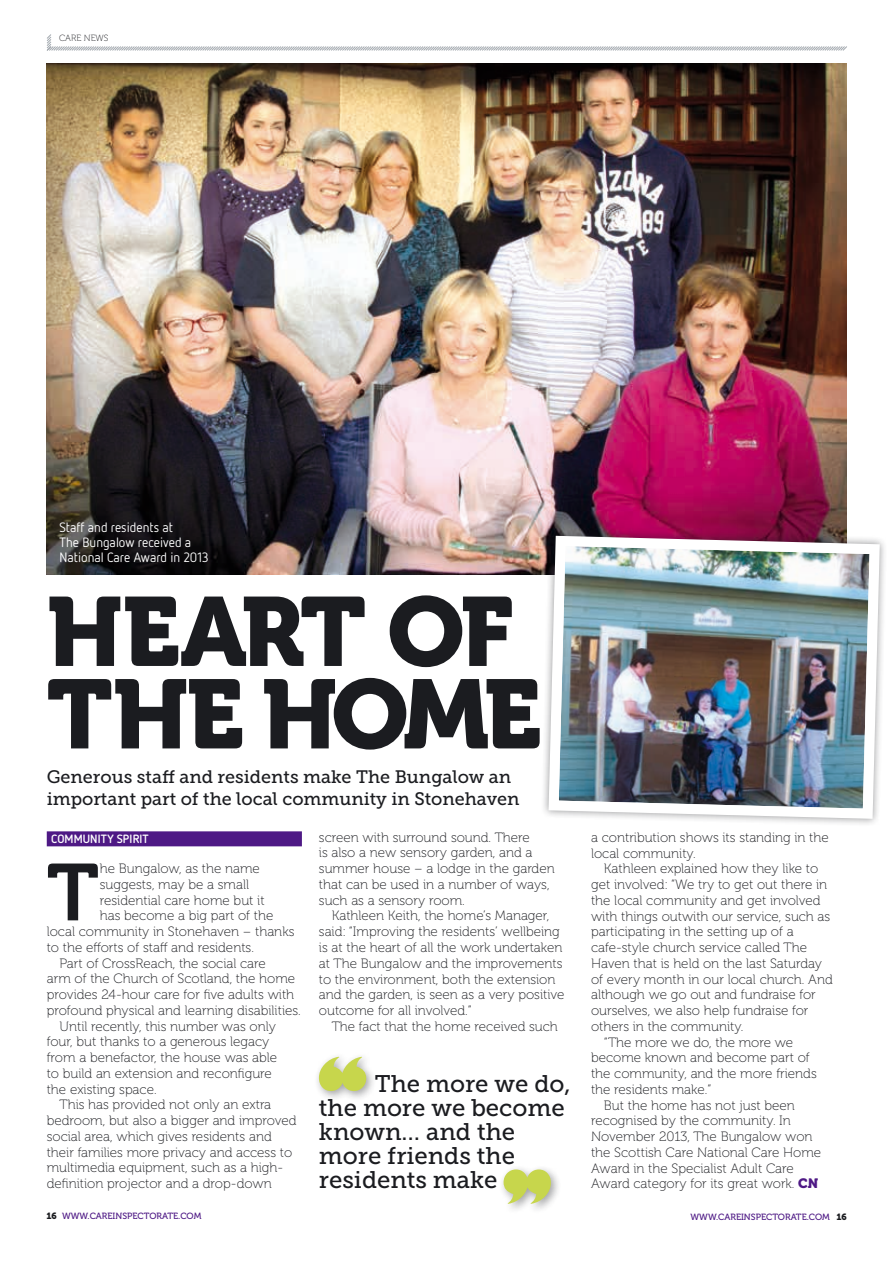
<style>
.page{position:relative;width:893px;height:1263px;background:#fff}
.page>*{position:absolute;margin:0;border:0;box-sizing:border-box;transform-origin:0 0}
.t1{font:97.05px/82.5px "Museo 900";letter-spacing:-.045em;color:#1b1c20}
.t2{font:80.1px "Museo 700";color:#1b1c20}
.t3{font:24px/24px "Museo Slab 500";color:#1b1c20}
.t4{font:18px/21.6px "Museo Slab 500";color:#1b1c20}
.t5{font:13.5px/15.8px "Museo 100";color:#1b1c20}
.t6{font:13.5px/15px "Netto OT";color:#fff}
.t7{font:700 12px "Netto OT";letter-spacing:.01em;color:#fff}
.t8{font:9px "Museo 500";color:#4e1985}
.t9{font:9px "Museo 100";color:#1b1c20}
.s1{font-family:"Museo 900";color:#4e1985}
.s2{font-family:"Museo 900";color:#1b1c20}
</style>
<div class="page">
<svg style="left:46px;top:34px;width:801px;height:17px"></svg>
<img style="left:47px;top:64px;width:799px;height:510px">
<div style="left:541px;top:528px;width:347px;height:299px;background:#1b1c20;opacity:.45"></div>
<img style="left:543px;top:531px;width:342px;height:293px">
<div style="left:47px;top:831px;width:255px;height:15px;background:#4e1985"></div>
<div style="left:314px;top:1052px;width:63px;height:50px;background:#1b1c20;opacity:.4"></div>
<svg style="left:319px;top:1057px;width:47px;height:34px;background:#d0da7a"></svg>
<div style="left:499px;top:1164px;width:63px;height:50px;background:#1b1c20;opacity:.4"></div>
<svg style="left:504px;top:1169px;width:47px;height:35px;background:#ced87b"></svg>
<p class="t9" style="left:59px;top:33px;width:51px">CARE NEWS</p>
<p class="t6" style="left:60px;top:520px;width:151px">Staff and residents at<br>The Bungalow received a<br>National Care Award in 2013</p>
<h1 class="t1" style="left:47px;top:592px;width:496px">HEART OF<br>THE HOME</h1>
<h3 class="t4" style="left:47px;top:766px;width:474px">Generous staff and residents make The Bungalow an important part of the local community in Stonehaven</h3>
<p class="t7" style="left:51px;top:832px;width:99px">COMMUNITY SPIRIT</p>
<h2 class="t2" style="left:47px;top:848px;width:54px">T</h2>
<p class="t5" style="left:100px;top:861px;width:162px">he Bungalow, as the name</p>
<p class="t5" style="left:100px;top:877px;width:151px">suggests, may be a small</p>
<p class="t5" style="left:100px;top:892px;width:166px">residential care home but it</p>
<p class="t5" style="left:100px;top:908px;width:175px">has become a big part of the</p>
<p class="t5" style="left:47px;top:924px;width:249px">local community in Stonehaven – thanks</p>
<p class="t5" style="left:47px;top:940px;width:209px">to the efforts of staff and residents.</p>
<p class="t5" style="left:60px;top:955px;width:208px">Part of CrossReach, the social care</p>
<p class="t5" style="left:47px;top:971px;width:250px">arm of the Church of Scotland, the home</p>
<p class="t5" style="left:47px;top:987px;width:249px">provides 24-hour care for five adults with</p>
<p class="t5" style="left:47px;top:1003px;width:256px">profound physical and learning disabilities.</p>
<p class="t5" style="left:60px;top:1018px;width:218px">Until recently, this number was only</p>
<p class="t5" style="left:47px;top:1034px;width:224px">four, but thanks to a generous legacy</p>
<p class="t5" style="left:47px;top:1050px;width:232px">from a benefactor, the house was able</p>
<p class="t5" style="left:47px;top:1066px;width:227px">to build an extension and reconfigure</p>
<p class="t5" style="left:47px;top:1081px;width:111px">the existing space.</p>
<p class="t5" style="left:60px;top:1097px;width:213px">This has provided not only an extra</p>
<p class="t5" style="left:47px;top:1113px;width:251px">bedroom, but also a bigger and improved</p>
<p class="t5" style="left:47px;top:1129px;width:226px">social area, which gives residents and</p>
<p class="t5" style="left:47px;top:1144px;width:247px">their families more privacy and access to</p>
<p class="t5" style="left:47px;top:1160px;width:238px">multimedia equipment, such as a high-</p>
<p class="t5" style="left:47px;top:1176px;width:226px">definition projector and a drop-down</p>
<p class="t5" style="left:319px;top:829px;width:237px">screen with surround sound. There<br>is also a new sensory garden, and a summer house – a lodge in the garden that can be used in a number of ways, such as a sensory room.</p>
<p class="t5" style="left:319px;top:908px;width:247px;text-indent:13px">Kathleen Keith, the home’s Manager, said: “Improving the residents’ wellbeing is at the heart of all the work undertaken at The Bungalow and the improvements to the environment, both the extension and the garden, is seen as a very positive outcome for all involved.”</p>
<p class="t5" style="left:332px;top:1018px;width:228px">The fact that the home received such</p>
<h3 class="t3" style="left:319px;top:1071px;width:253px;text-indent:56px">The more we do, the more we become known… and the more friends the residents make</h3>
<p class="t5" style="left:591px;top:829px;width:239px">a contribution shows its standing in the local community.</p>
<p class="t5" style="left:604px;top:861px;width:216px">Kathleen explained how they like to</p>
<p class="t5" style="left:591px;top:877px;width:238px">get involved: “We try to get out there in</p>
<p class="t5" style="left:591px;top:892px;width:231px">the local community and get involved</p>
<p class="t5" style="left:591px;top:908px;width:241px">with things outwith our service, such as</p>
<p class="t5" style="left:591px;top:924px;width:204px">participating in the setting up of a</p>
<p class="t5" style="left:591px;top:940px;width:217px">cafe-style church service called The</p>
<p class="t5" style="left:591px;top:956px;width:232px">Haven that is held on the last Saturday</p>
<p class="t5" style="left:591px;top:971px;width:243px">of every month in our local church. And</p>
<p class="t5" style="left:591px;top:987px;width:226px">although we go out and fundraise for</p>
<p class="t5" style="left:591px;top:1003px;width:219px">ourselves, we also help fundraise for</p>
<p class="t5" style="left:591px;top:1019px;width:154px">others in the community.</p>
<p class="t5" style="left:604px;top:1034px;width:191px">“The more we do, the more we</p>
<p class="t5" style="left:591px;top:1050px;width:220px">become known and become part of</p>
<p class="t5" style="left:591px;top:1066px;width:227px">the community, and the more friends</p>
<p class="t5" style="left:591px;top:1082px;width:122px">the residents make.”</p>
<p class="t5" style="left:604px;top:1097px;width:193px">But the home has not just been</p>
<p class="t5" style="left:591px;top:1113px;width:201px">recognised by the community. In</p>
<p class="t5" style="left:591px;top:1129px;width:223px">November 2013, The Bungalow won</p>
<p class="t5" style="left:591px;top:1145px;width:232px">the Scottish Care National Care Home</p>
<p class="t5" style="left:591px;top:1160px;width:204px">Award in the Specialist Adult Care</p>
<p class="t5" style="left:591px;top:1176px;width:229px">Award category for its great work. <span class="s1">CN</span></p>
<p class="t8" style="left:46px;top:1211px;width:156px"><span class="s2">16</span> WWW.CAREINSPECTORATE.COM</p>
<p class="t8" style="left:691px;top:1212px;width:158px">WWW.CAREINSPECTORATE.COM <span class="s2">16</span></p>
</div>
